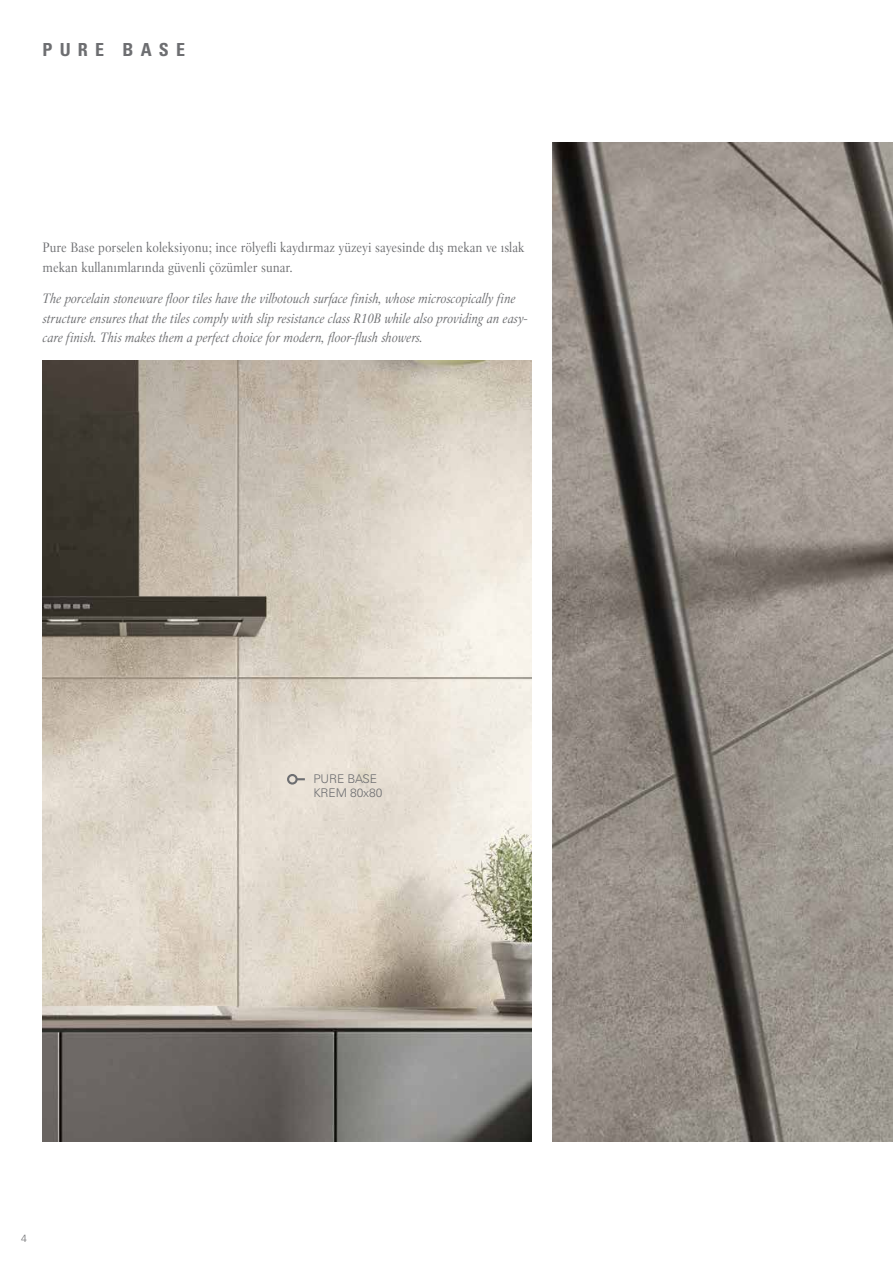
<style>
.page{position:relative;width:893px;height:1263px;background:#fff}
.page>*{position:absolute;margin:0;border:0;box-sizing:border-box;transform-origin:0 0}
.t1{font:700 condensed 18px "Univers LT Std";letter-spacing:.4em;color:#6d6e71}
.t2{font:italic 13.5px/19.5px "Villeroy Boch";color:#6d6e71}
.t3{font:13.5px/19.5px "Villeroy Boch";color:#6d6e71}
.t4{font:300 12px/14.4px "Univers CE";letter-spacing:-.01em;color:#6d6e71}
.t5{font:300 10.5px "Univers CE";color:#6d6e71}
</style>
<div class="page">
<img style="left:553px;top:142px;width:340px;height:1000px">
<img style="left:43px;top:361px;width:488px;height:781px">
<svg style="left:298px;top:778px;width:7px;height:2px"></svg>
<div style="left:287px;top:774px;width:11px;height:10px;border:2px solid #6d6e71;border-radius:50%"></div>
<h1 class="t1" style="left:43px;top:38px;width:144px">PURE BASE</h1>
<p class="t3" style="left:43px;top:238px;width:483px">Pure Base porselen koleksiyonu; ince rölyefli kaydırmaz yüzeyi sayesinde dış mekan ve ıslak mekan kullanımlarında güvenli çözümler sunar.</p>
<p class="t2" style="left:43px;top:289px;width:487px">The porcelain stoneware floor tiles have the vilbotouch surface finish, whose microscopically fine structure ensures that the tiles comply with slip resistance class R10B while also providing an easy&shy;care finish. This makes them a perfect choice for modern, floor-flush showers.</p>
<p class="t4" style="left:313px;top:771px;width:70px">PURE BASE<br>KREM 80x80</p>
<p class="t5" style="left:21px;top:1232px;width:7px">4</p>
</div>
